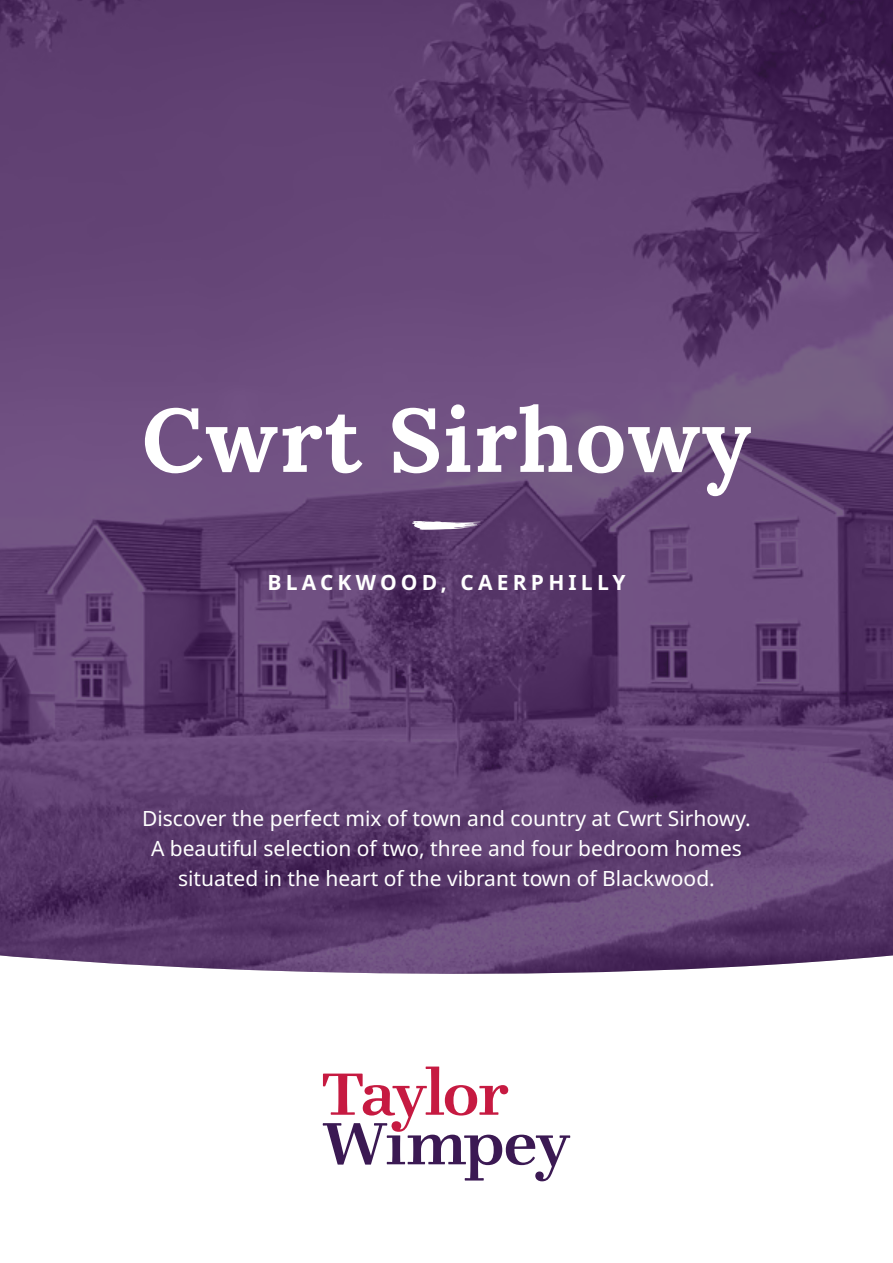
<style>
.page{position:relative;width:893px;height:1263px;background:#fff}
.page>*{position:absolute;margin:0;border:0;box-sizing:border-box;transform-origin:0 0}
.t1{font:700 89.55px "Lora";letter-spacing:.02em;color:#fff}
.t2{font:21px/30px "Noto Sans";color:#fff;text-align:center}
.t3{font:700 21px "Noto Sans";letter-spacing:.2em;color:#fff}
</style>
<div class="page">
<img style="left:0;top:0;width:893px;height:974px">
<svg style="left:323px;top:1066px;width:247px;height:115px"></svg>
<svg style="left:412px;top:521px;width:69px;height:9px"></svg>
<h1 class="t1" style="left:142px;top:372px;width:611px">Cwrt Sirhowy</h1>
<p class="t3" style="left:267px;top:567px;width:360px">BLACKWOOD, CAERPHILLY</p>
<p class="t2" style="left:142px;top:804px;width:610px">Discover the perfect mix of town and country at Cwrt Sirhowy.<br>A beautiful selection of two, three and four bedroom homes situated in the heart of the vibrant town of Blackwood.</p>
</div>
